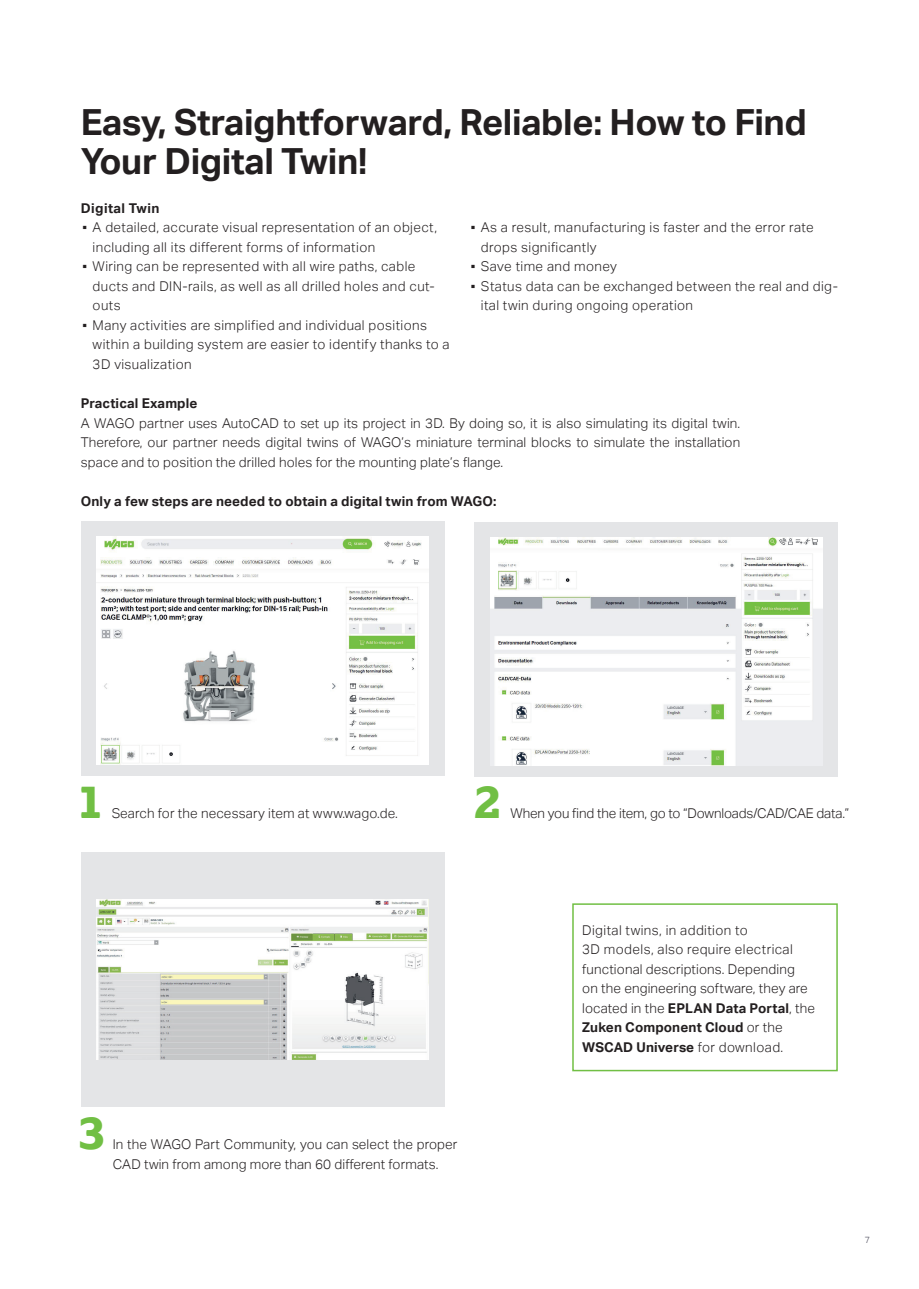
<style>
.page{position:relative;width:919px;height:1289px;background:#fff}
.page>*{position:absolute;margin:0;border:0;box-sizing:border-box;transform-origin:0 0}
.H1_62pt___WAGO_Grün{font:800 46.5px "Lexia";color:#71bf44}
.Headline_1_Black{font:700 36px/39px "Aktiv Grotesk";letter-spacing:-.01em;color:#231f20}
.Subhead{font:300 13.5px/19.5px "Aktiv Grotesk";letter-spacing:.03em;color:#231f20}
.Body_Copy{font:300 13.5px/19.5px "Aktiv Grotesk";letter-spacing:.01em;color:#231f20;text-align:justify}
.Subhead_White{font:300 13.5px/19.5px "Aktiv Grotesk";letter-spacing:.01em;color:#231f20}
.Body_Copy-2{font:700 13.5px "Aktiv Grotesk";letter-spacing:.01em;color:#231f20}
.Body_Copy-3{font:300 13.5px "Aktiv Grotesk";letter-spacing:-.01em;color:#231f20}
.Subhead_White-2{font:300 13.5px "Aktiv Grotesk";letter-spacing:.03em;color:#231f20}
.Subhead-2{font:700 13.5px "Aktiv Grotesk";letter-spacing:.03em;color:#231f20}
.t1{font:300 9px "Aktiv Grotesk";color:#4e4e5d}
.s1{font-weight:700}
</style>
<div class="page">
<div style="left:81px;top:521px;width:363px;height:254px;background:#e4e5e7"></div>
<div style="left:474px;top:522px;width:364px;height:254px;background:#e4e5e7"></div>
<div style="left:81px;top:852px;width:363px;height:254px;background:#e4e5e7"></div>
<div style="left:572px;top:903px;width:265px;height:168px;border:2px solid #71bf44"></div>
<img style="left:96px;top:537px;width:333px;height:227px">
<img style="left:490px;top:537px;width:332px;height:228px">
<img style="left:96px;top:899px;width:333px;height:160px">
<p class="Headline_1_Black" style="left:81px;top:103px;width:727px">Easy, Straightforward, Reliable: How to Find<br>Your Digital Twin!</p>
<p class="Subhead-2" style="left:81px;top:200px;width:80px">Digital Twin</p>
<p class="Subhead" style="left:93px;top:218px;width:346px;text-indent:-12px">▪ A detailed, accurate visual representation of an object, including all its different forms of information</p>
<p class="Subhead" style="left:93px;top:257px;width:343px;text-indent:-12px">▪ Wiring can be represented with all wire paths, cable ducts and DIN-rails, as well as all drilled holes and cut&shy;outs</p>
<p class="Subhead" style="left:93px;top:315px;width:358px;text-indent:-12px">▪ Many activities are simplified and individual positions within a building system are easier to identify thanks to a<br>3D visualization</p>
<p class="Subhead" style="left:481px;top:218px;width:334px;text-indent:-12px">▪ As a result, manufacturing is faster and the error rate drops significantly</p>
<p class="Subhead" style="left:469px;top:257px;width:149px">▪ Save time and money</p>
<p class="Subhead" style="left:481px;top:276px;width:359px;text-indent:-12px">▪ Status data can be exchanged between the real and dig&shy;ital twin during ongoing operation</p>
<p class="Body_Copy-2" style="left:81px;top:395px;width:118px">Practical Example</p>
<p class="Body_Copy" style="left:81px;top:413px;width:661px">A WAGO partner uses AutoCAD to set up its project in 3D. By doing so, it is also simulating its digital twin.<br>Therefore, our partner needs digital twins of WAGO’s miniature terminal blocks to simulate the installation space and to position the drilled holes for the mounting plate’s flange.</p>
<p class="Body_Copy-2" style="left:81px;top:493px;width:417px">Only a few steps are needed to obtain a digital twin from WAGO:</p>
<p class="H1_62pt___WAGO_Grün" style="left:77px;top:770px;width:29px">1</p>
<p class="H1_62pt___WAGO_Grün" style="left:474px;top:770px;width:29px">2</p>
<p class="Body_Copy" style="left:112px;top:803px;width:287px">Search for the necessary item at www.wago.de.</p>
<p class="Body_Copy-3" style="left:510px;top:805px;width:340px">When you find the item, go to “Downloads/CAD/CAE data.”</p>
<p class="H1_62pt___WAGO_Grün" style="left:79px;top:1102px;width:29px">3</p>
<p class="Body_Copy" style="left:113px;top:1134px;width:346px">In the WAGO Part Community, you can select the proper<br>CAD twin from among more than 60 different formats.</p>
<p class="Subhead_White-2" style="left:582px;top:922px;width:167px">Digital twins, in addition to</p>
<p class="Subhead_White" style="left:582px;top:939px;width:234px">3D models, also require electrical functional descriptions. Depending<br>on the engineering software, they are located in the <span class="s1">EPLAN Data Portal</span>, the <span class="s1">Zuken Component Cloud</span> or the <span class="s1">WSCAD Universe</span> for download.</p>
<p class="t1" style="left:864px;top:1234px;width:7px">7</p>
</div>
